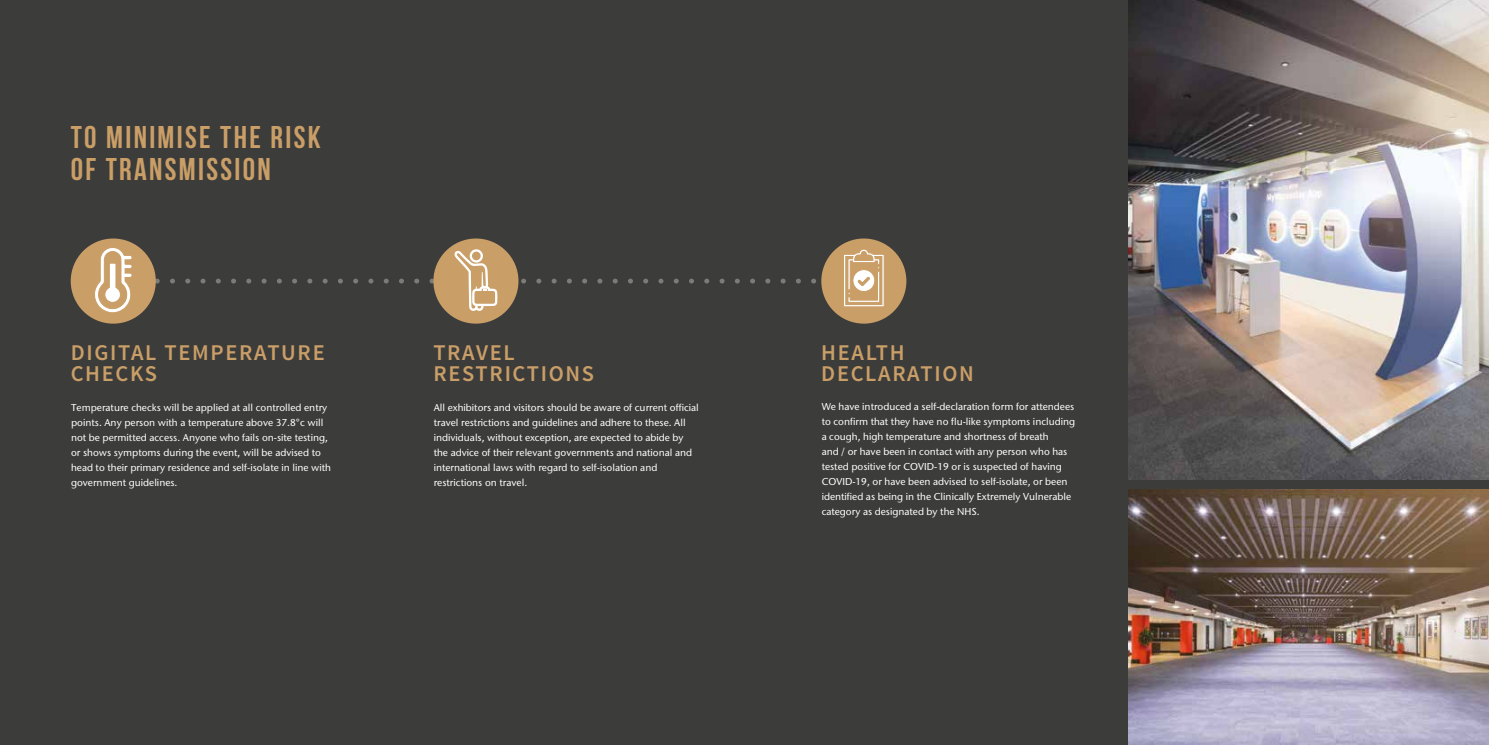
<style>
.page{position:relative;width:1489px;height:745px;background:#fff}
.page>*{position:absolute;margin:0;border:0;box-sizing:border-box;transform-origin:0 0}
.t1{font:700 31.25px/32.5px "Bebas Neue";letter-spacing:.075em;color:#ca9e67}
.t2{font:600 22.5px/21.5px "Source Sans Pro";letter-spacing:.075em;color:#ca9e67}
.t3{font:500 10px/15px "Stone Sans ITC";color:#fff}
</style>
<div class="page">
<div style="left:0;top:0;width:1488px;height:744px;background:#3c3c3b"></div>
<div style="left:71px;top:238px;width:85px;height:85px;background:#ca9e67;border-radius:50%"></div>
<div style="left:821px;top:238px;width:85px;height:85px;background:#ca9e67;border-radius:50%"></div>
<div style="left:433px;top:238px;width:85px;height:85px;background:#ca9e67;border-radius:50%"></div>
<img style="left:1128px;top:489px;width:360px;height:255px">
<img style="left:1128px;top:0;width:360px;height:479px">
<svg style="left:92px;top:238px;width:792px;height:75px"></svg>
<h1 class="t1" style="left:71px;top:120px;width:251px">TO MINIMISE THE RISK<br>OF TRANSMISSION</h1>
<h2 class="t2" style="left:71px;top:342px;width:255px">DIGITAL TEMPERATURE<br>CHECKS</h2>
<h2 class="t2" style="left:433px;top:342px;width:162px">TRAVEL<br>RESTRICTIONS</h2>
<h2 class="t2" style="left:821px;top:342px;width:154px">HEALTH<br>DECLARATION</h2>
<p class="t3" style="left:71px;top:399px;width:261px">Temperature checks will be applied at all controlled entry points. Any person with a temperature above 37.8°c will not be permitted access. Anyone who fails on-site testing, or shows symptoms during the event, will be advised to head to their primary residence and self-isolate in line with government guidelines.</p>
<p class="t3" style="left:434px;top:399px;width:267px">All exhibitors and visitors should be aware of current official travel restrictions and guidelines and adhere to these. All individuals, without exception, are expected to abide by the advice of their relevant governments and national and international laws with regard to self-isolation and restrictions on travel.</p>
<p class="t3" style="left:821px;top:399px;width:255px">We have introduced a self-declaration form for attendees to confirm that they have no flu-like symptoms including a cough, high temperature and shortness of breath<br>and / or have been in contact with any person who has tested positive for COVID-19 or is suspected of having COVID-19, or have been advised to self-isolate, or been identified as being in the Clinically Extremely Vulnerable category as designated by the NHS.</p>
</div>
